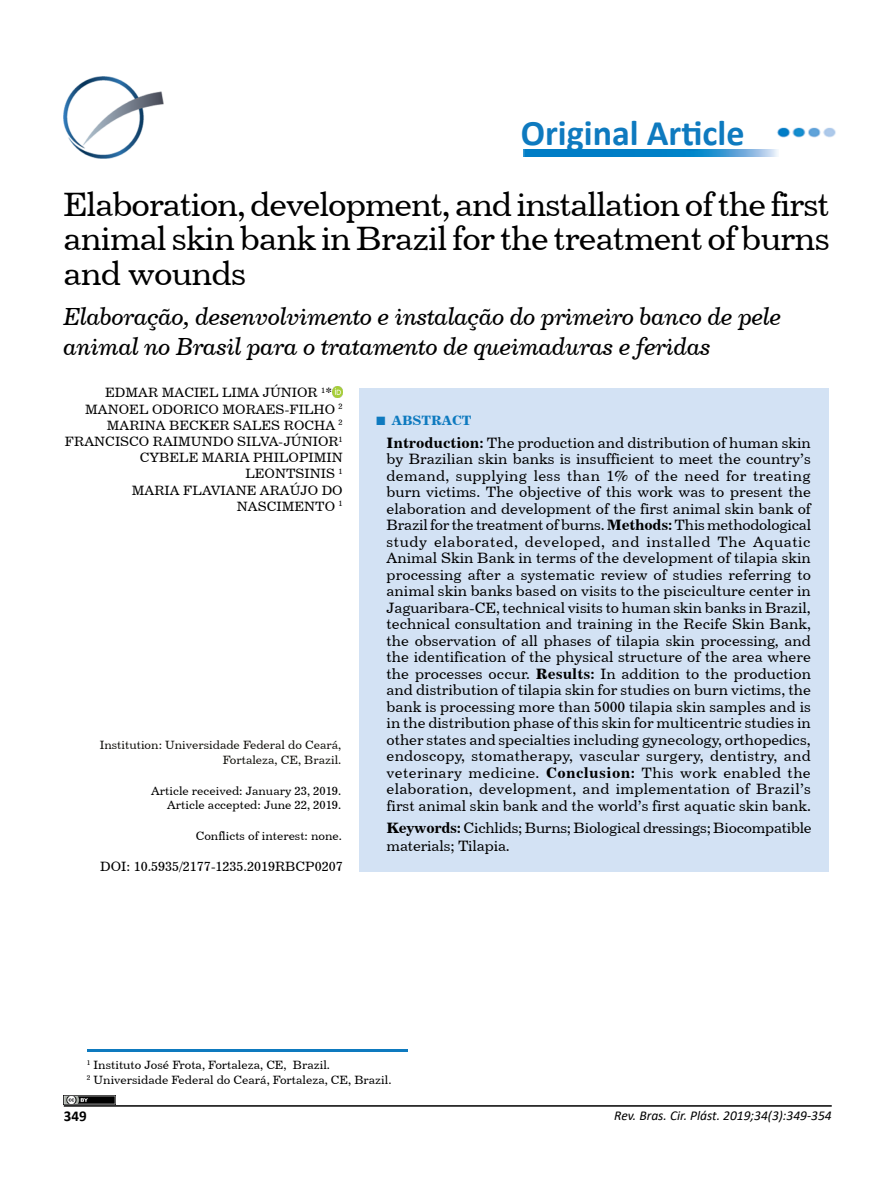
<style>
.page{position:relative;width:893px;height:1191px;background:#fff}
.page>*{position:absolute;margin:0;border:0;box-sizing:border-box;transform-origin:0 0}
.t1{font:700 36px "Calibri";color:#0e7abf}
.t2{font:33.75px/34.5px "Century 731 BT Roman A";letter-spacing:-.025em;color:#000;text-align:justify}
.t3{font:24.75px/29.7px "Century 731 BT Italic A";letter-spacing:-.025em;color:#000}
.t4{font:15px/16.5px "Century 731 BT Roman A";letter-spacing:-.01em;color:#000;text-align:justify}
.t5{font:700 15px "Calibri";color:#000}
.t6{font:13.5px "Century 731 BT Roman A";color:#000}
.t7{font:italic 13.5px "Calibri";color:#000}
.t8{font:13.5px "Century 731 BT Bold A";color:#0e7abf}
.t9{font:12px/14.4px "Century 731 BT Roman A";color:#000;text-align:right}
.t10{font:12px/14.4px "Century 731 BT Roman A";color:#12110c;text-align:right}
.s1{font-family:"Times New Roman";font-weight:700;font-size:18px}
.s2{font-family:"Century 731 BT Bold A"}
</style>
<div class="page">
<hr style="left:64px;top:1105px;width:768px;height:1px;background:#000">
<svg style="left:332px;top:387px;width:11px;height:10px"></svg>
<img style="left:63px;top:77px;width:101px;height:82px">
<hr style="left:87px;top:1049px;width:320px;height:3px;background:#0e7abf">
<img style="left:64px;top:1095px;width:51px;height:9px">
<img style="left:777px;top:127px;width:59px;height:11px">
<img style="left:523px;top:149px;width:255px;height:8px">
<div style="left:359px;top:389px;width:470px;height:483px;background:#d3e2f4"></div>
<h1 class="t1" style="left:521px;top:108px;width:225px">Original Article</h1>
<h2 class="t2" style="left:63px;top:186px;width:768px">Elaboration, development, and installation of the first animal skin bank in Brazil for the treatment of burns and wounds</h2>
<h3 class="t3" style="left:63px;top:301px;width:720px">Elaboração, desenvolvimento e instalação do primeiro banco de pele animal no Brasil para o tratamento de queimaduras e feridas</h3>
<p class="t6" style="left:105px;top:384px;width:228px">EDMAR MACIEL LIMA JÚNIOR <sup>1</sup>*</p>
<p class="t6" style="left:85px;top:400px;width:259px">MANOEL ODORICO MORAES-FILHO <sup>2</sup></p>
<p class="t6" style="left:107px;top:417px;width:237px">MARINA BECKER SALES ROCHA <sup>2</sup></p>
<p class="t6" style="left:65px;top:433px;width:279px">FRANCISCO RAIMUNDO SILVA-JÚNIOR<sup>1</sup></p>
<p class="t6" style="left:140px;top:449px;width:205px">CYBELE MARIA PHILOPIMIN</p>
<p class="t6" style="left:245px;top:465px;width:99px">LEONTSINIS <sup>1</sup></p>
<p class="t6" style="left:132px;top:481px;width:212px">MARIA FLAVIANE ARAÚJO DO</p>
<p class="t6" style="left:237px;top:498px;width:107px">NASCIMENTO <sup>1</sup></p>
<p class="t10" style="left:100px;top:738px;width:243px">Institution: Universidade Federal do Ceará,<br>Fortaleza, CE, Brazil.</p>
<p class="t9" style="left:151px;top:783px;width:192px">Article received: January 23, 2019.<br>Article accepted: June 22, 2019.</p>
<p class="t9" style="left:196px;top:828px;width:148px">Conflicts of interest: none.</p>
<p class="t6" style="left:100px;top:858px;width:244px">DOI: 10.5935/2177-1235.2019RBCP0207</p>
<p class="t8" style="left:375px;top:412px;width:98px"><span class="s1">■</span> ABSTRACT</p>
<p class="t4" style="left:387px;top:434px;width:426px"><span class="s2">Introduction:</span> The production and distribution of human skin by Brazilian skin banks is insufficient to meet the country’s demand, supplying less than 1% of the need for treating burn victims. The objective of this work was to present the elaboration and development of the first animal skin bank of Brazil for the treatment of burns. <span class="s2">Methods:</span> This methodological study elaborated, developed, and installed The Aquatic Animal Skin Bank in terms of the development of tilapia skin processing after a systematic review of studies referring to animal skin banks based on visits to the pisciculture center in Jaguaribara-CE, technical visits to human skin banks in Brazil, technical consultation and training in the Recife Skin Bank, the observation of all phases of tilapia skin processing, and the identification of the physical structure of the area where the processes occur. <span class="s2">Results:</span> In addition to the production and distribution of tilapia skin for studies on burn victims, the bank is processing more than 5000 tilapia skin samples and is in the distribution phase of this skin for multicentric studies in other states and specialties including gynecology, orthopedics, endoscopy, stomatherapy, vascular surgery, dentistry, and veterinary medicine. <span class="s2">Conclusion:</span> This work enabled the elaboration, development, and implementation of Brazil’s first animal skin bank and the world’s first aquatic skin bank.</p>
<p class="t4" style="left:387px;top:818px;width:427px;line-height:18px"><span class="s2">Keywords:</span> Cichlids; Burns; Biological dressings; Biocompatible materials; Tilapia.</p>
<p class="t9" style="left:87px;top:1057px;width:306px;line-height:15px;text-align:left"><sup>1</sup> Instituto José Frota, Fortaleza, CE, Brazil.<br><sup>2</sup> Universidade Federal do Ceará, Fortaleza, CE, Brazil.</p>
<p class="t5" style="left:64px;top:1105px;width:24px">349</p>
<p class="t7" style="left:614px;top:1106px;width:219px">Rev. Bras. Cir. Plást. 2019;34(3):349-354</p>
</div>
